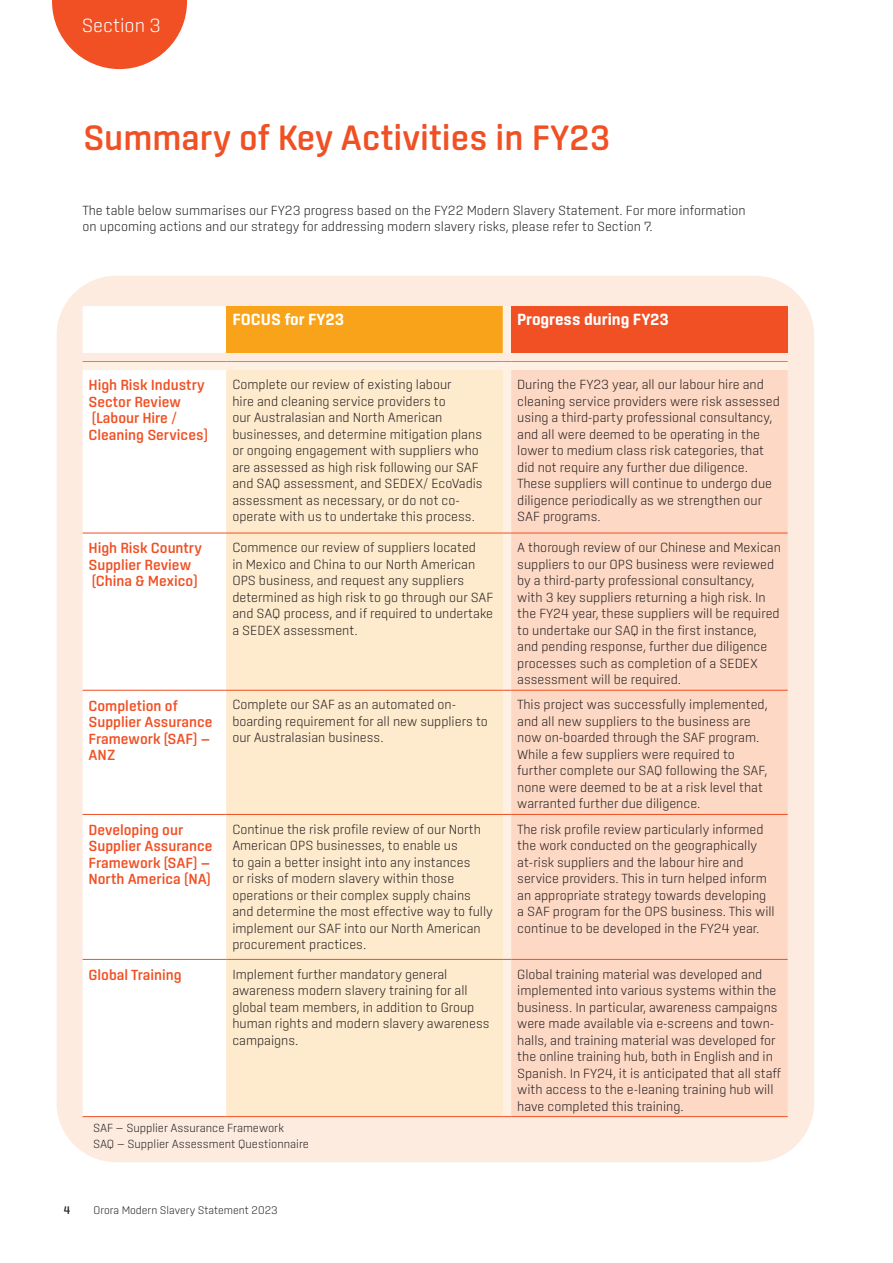
<style>
.page{position:relative;width:893px;height:1263px;background:#fff}
.page>*{position:absolute;margin:0;border:0;box-sizing:border-box;transform-origin:0 0}
.Heading_1{font:500 36px "Center";color:#f05024}
.Body_Text{font:300 19.5px "Center";color:#fff}
.Body_Text-2{font:700 16.5px "Center";color:#fff}
.Body_Text-3{font:500 15px/16.5px "Center";color:#f05024}
.Body_Text-4{font:300 13.5px/16.5px "Center";color:#231f20}
.Body_Text-5{font:300 12px "Center";color:#231f20}
.t1{font:300 11.25px "Center";color:#231f20}
.t2{font:500 11.25px "Center";color:#231f20}
</style>
<div class="page">
<svg style="left:52px;top:0;width:135px;height:69px"></svg>
<div style="left:57px;top:276px;width:757px;height:886px;background:#fdebdf;border-radius:60px"></div>
<svg style="left:83px;top:306px;width:428px;height:810px;background:#fef4e6"></svg>
<div style="left:511px;top:306px;width:277px;height:47px;background:#f05024"></div>
<div style="left:226px;top:370px;width:277px;height:746px;background:#feeacc"></div>
<div style="left:511px;top:370px;width:277px;height:746px;background:#fdd8c4"></div>
<hr style="left:83px;top:361px;width:143px;height:1px;background:#f47f2a">
<hr style="left:226px;top:361px;width:277px;height:1px;background:#f47f2a">
<hr style="left:511px;top:361px;width:277px;height:1px;background:#f47f2a">
<hr style="left:83px;top:533px;width:143px;height:1px;background:#f05024">
<hr style="left:226px;top:533px;width:277px;height:1px;background:#f05024">
<hr style="left:511px;top:533px;width:277px;height:1px;background:#f05024">
<hr style="left:83px;top:690px;width:143px;height:1px;background:#f05024">
<hr style="left:226px;top:690px;width:277px;height:1px;background:#f05024">
<hr style="left:511px;top:690px;width:277px;height:1px;background:#f05024">
<hr style="left:83px;top:814px;width:143px;height:1px;background:#f05024">
<hr style="left:226px;top:814px;width:277px;height:1px;background:#f05024">
<hr style="left:511px;top:814px;width:277px;height:1px;background:#f05024">
<hr style="left:83px;top:959px;width:143px;height:1px;background:#f05024">
<hr style="left:226px;top:959px;width:277px;height:1px;background:#f05024">
<hr style="left:511px;top:959px;width:277px;height:1px;background:#f05024">
<hr style="left:83px;top:1116px;width:143px;height:1px;background:#f05024">
<hr style="left:226px;top:1116px;width:277px;height:1px;background:#f05024">
<hr style="left:511px;top:1116px;width:277px;height:1px;background:#f05024">
<p class="Body_Text" style="left:82px;top:15px;width:81px">Section 3</p>
<p class="Heading_1" style="left:83px;top:117px;width:529px">Summary of Key Activities in FY23</p>
<p class="Body_Text-4" style="left:83px;top:202px;width:665px">The table below summarises our FY23 progress based on the FY22 Modern Slavery Statement. For more information on upcoming actions and our strategy for addressing modern slavery risks, please refer to Section 7.</p>
<p class="Body_Text-2" style="left:232px;top:310px;width:113px">FOCUS for FY23</p>
<p class="Body_Text-2" style="left:517px;top:310px;width:153px">Progress during FY23</p>
<p class="Body_Text-3" style="left:89px;top:377px;width:121px">High Risk Industry<br>Sector Review (Labour Hire /<br>Cleaning Services)</p>
<p class="Body_Text-4" style="left:232px;top:376px;width:252px">Complete our review of existing labour<br>hire and cleaning service providers to<br>our Australasian and North American businesses, and determine mitigation plans or ongoing engagement with suppliers who are assessed as high risk following our SAF and SAQ assessment, and SEDEX/ EcoVadis assessment as necessary, or do not co&shy;operate with us to undertake this process.</p>
<p class="Body_Text-4" style="left:517px;top:376px;width:264px">During the FY23 year, all our labour hire and cleaning service providers were risk assessed using a third-party professional consultancy, and all were deemed to be operating in the lower to medium class risk categories, that did not require any further due diligence.<br>These suppliers will continue to undergo due diligence periodically as we strengthen our SAF programs.</p>
<p class="Body_Text-3" style="left:89px;top:540px;width:115px">High Risk Country<br>Supplier Review (China &amp; Mexico)</p>
<p class="Body_Text-4" style="left:232px;top:539px;width:263px">Commence our review of suppliers located<br>in Mexico and China to our North American OPS business, and request any suppliers determined as high risk to go through our SAF and SAQ process, and if required to undertake a SEDEX assessment.</p>
<p class="Body_Text-4" style="left:517px;top:539px;width:265px">A thorough review of our Chinese and Mexican suppliers to our OPS business were reviewed by a third-party professional consultancy, with 3 key suppliers returning a high risk. In the FY24 year, these suppliers will be required to undertake our SAQ in the first instance, and pending response, further due diligence processes such as completion of a SEDEX assessment will be required.</p>
<p class="Body_Text-3" style="left:89px;top:697px;width:126px">Completion of<br>Supplier Assurance<br>Framework (SAF) —<br>ANZ</p>
<p class="Body_Text-4" style="left:232px;top:696px;width:257px">Complete our SAF as an automated on&shy;boarding requirement for all new suppliers to our Australasian business.</p>
<p class="Body_Text-4" style="left:517px;top:696px;width:252px">This project was successfully implemented, and all new suppliers to the business are now on-boarded through the SAF program.<br>While a few suppliers were required to further complete our SAQ following the SAF, none were deemed to be at a risk level that warranted further due diligence.</p>
<p class="Body_Text-3" style="left:89px;top:821px;width:126px">Developing our<br>Supplier Assurance<br>Framework (SAF) —<br>North America (NA)</p>
<p class="Body_Text-4" style="left:232px;top:820px;width:262px">Continue the risk profile review of our North American OPS businesses, to enable us<br>to gain a better insight into any instances<br>or risks of modern slavery within those operations or their complex supply chains and determine the most effective way to fully implement our SAF into our North American procurement practices.</p>
<p class="Body_Text-4" style="left:517px;top:820px;width:259px">The risk profile review particularly informed the work conducted on the geographically at-risk suppliers and the labour hire and service providers. This in turn helped inform an appropriate strategy towards developing a SAF program for the OPS business. This will continue to be developed in the FY24 year.</p>
<p class="Body_Text-3" style="left:89px;top:966px;width:95px">Global Training</p>
<p class="Body_Text-4" style="left:232px;top:965px;width:259px">Implement further mandatory general awareness modern slavery training for all global team members, in addition to Group human rights and modern slavery awareness campaigns.</p>
<p class="Body_Text-4" style="left:517px;top:965px;width:265px">Global training material was developed and implemented into various systems within the business. In particular, awareness campaigns were made available via e-screens and town&shy;halls, and training material was developed for the online training hub, both in English and in Spanish. In FY24, it is anticipated that all staff with access to the e-leaning training hub will have completed this training.</p>
<p class="Body_Text-5" style="left:93px;top:1120px;width:192px">SAF — Supplier Assurance Framework</p>
<p class="Body_Text-5" style="left:93px;top:1137px;width:217px">SAQ — Supplier Assessment Questionnaire</p>
<p class="t2" style="left:64px;top:1204px;width:8px">4</p>
<p class="t1" style="left:94px;top:1204px;width:186px">Orora Modern Slavery Statement 2023</p>
</div>
